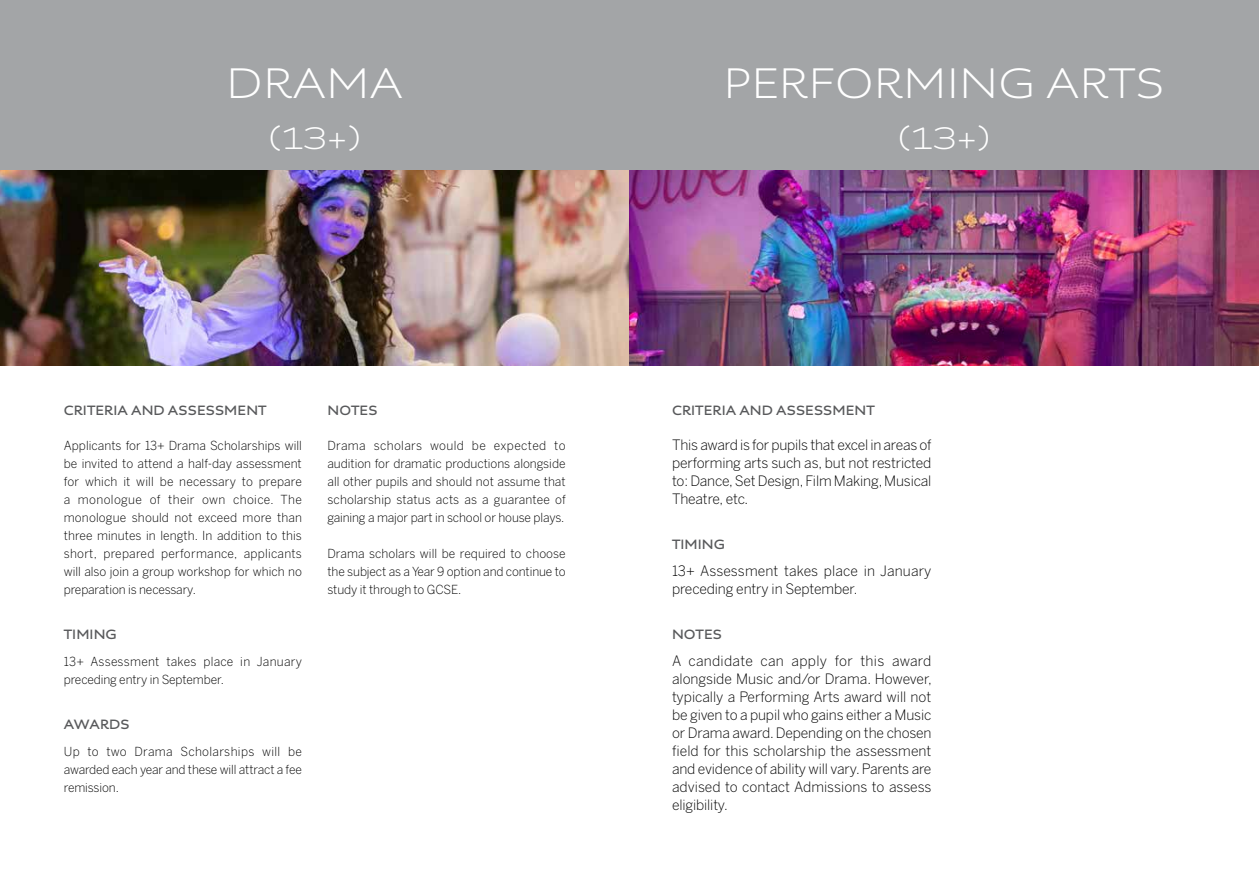
<style>
.page{position:relative;width:1259px;height:893px;background:#fff}
.page>*{position:absolute;margin:0;border:0;box-sizing:border-box;transform-origin:0 0}
.t1{font:300 45px "Aspect 2";color:#fff}
.t2{font:300 33px "Aspect 2";color:#fff}
.t3{font:300 14.25px/18px "Benton Sans";letter-spacing:-.01em;color:#000;text-align:justify}
.t4{font:700 14.25px "Aspect 2";letter-spacing:.005em;color:#58595b}
.t5{font:300 12.3px/18px "Benton Sans";letter-spacing:-.01em;color:#000;text-align:justify}
.t6{font:300 12.3px/18px "Benton Sans";letter-spacing:.01em;color:#000}
</style>
<div class="page">
<div style="left:0;top:0;width:1259px;height:170px;background:#a3a5a7"></div>
<img style="left:0;top:170px;width:1259px;height:196px">
<h1 class="t1" style="left:226px;top:65px;width:178px">DRAMA</h1>
<h2 class="t2" style="left:269px;top:125px;width:93px">(13+)</h2>
<p class="t4" style="left:64px;top:402px;width:204px">CRITERIA AND ASSESSMENT</p>
<p class="t5" style="left:64px;top:438px;width:240px">Applicants for 13+ Drama Scholarships will be invited to attend a half-day assessment for which it will be necessary to prepare a monologue of their own choice. The monologue should not exceed more than three minutes in length. In addition to this short, prepared performance, applicants will also join a group workshop for which no preparation is necessary.</p>
<p class="t4" style="left:64px;top:625px;width:55px">TIMING</p>
<p class="t6" style="left:64px;top:654px;width:240px">13+ Assessment takes place in January preceding entry in September.</p>
<p class="t4" style="left:64px;top:715px;width:67px">AWARDS</p>
<p class="t5" style="left:64px;top:744px;width:240px">Up to two Drama Scholarships will be awarded each year and these will attract a fee remission.</p>
<p class="t4" style="left:327px;top:402px;width:52px">NOTES</p>
<p class="t5" style="left:327px;top:438px;width:240px">Drama scholars would be expected to audition for dramatic productions alongside all other pupils and should not assume that scholarship status acts as a guarantee of gaining a major part in school or house plays.</p>
<p class="t5" style="left:327px;top:546px;width:240px">Drama scholars will be required to choose the subject as a Year 9 option and continue to study it through to GCSE.</p>
<h1 class="t1" style="left:723px;top:65px;width:443px">PERFORMING ARTS</h1>
<h2 class="t2" style="left:898px;top:125px;width:93px">(13+)</h2>
<p class="t4" style="left:672px;top:402px;width:204px">CRITERIA AND ASSESSMENT</p>
<p class="t3" style="left:672px;top:437px;width:261px">This award is for pupils that excel in areas of performing arts such as, but not restricted to: Dance, Set Design, Film Making, Musical Theatre, etc.</p>
<p class="t4" style="left:672px;top:535px;width:55px">TIMING</p>
<p class="t3" style="left:672px;top:563px;width:261px">13+ Assessment takes place in January preceding entry in September.</p>
<p class="t4" style="left:672px;top:625px;width:52px">NOTES</p>
<p class="t3" style="left:672px;top:653px;width:261px">A candidate can apply for this award alongside Music and/or Drama. However, typically a Performing Arts award will not be given to a pupil who gains either a Music or Drama award. Depending on the chosen field for this scholarship the assessment and evidence of ability will vary. Parents are advised to contact Admissions to assess eligibility.</p>
</div>
